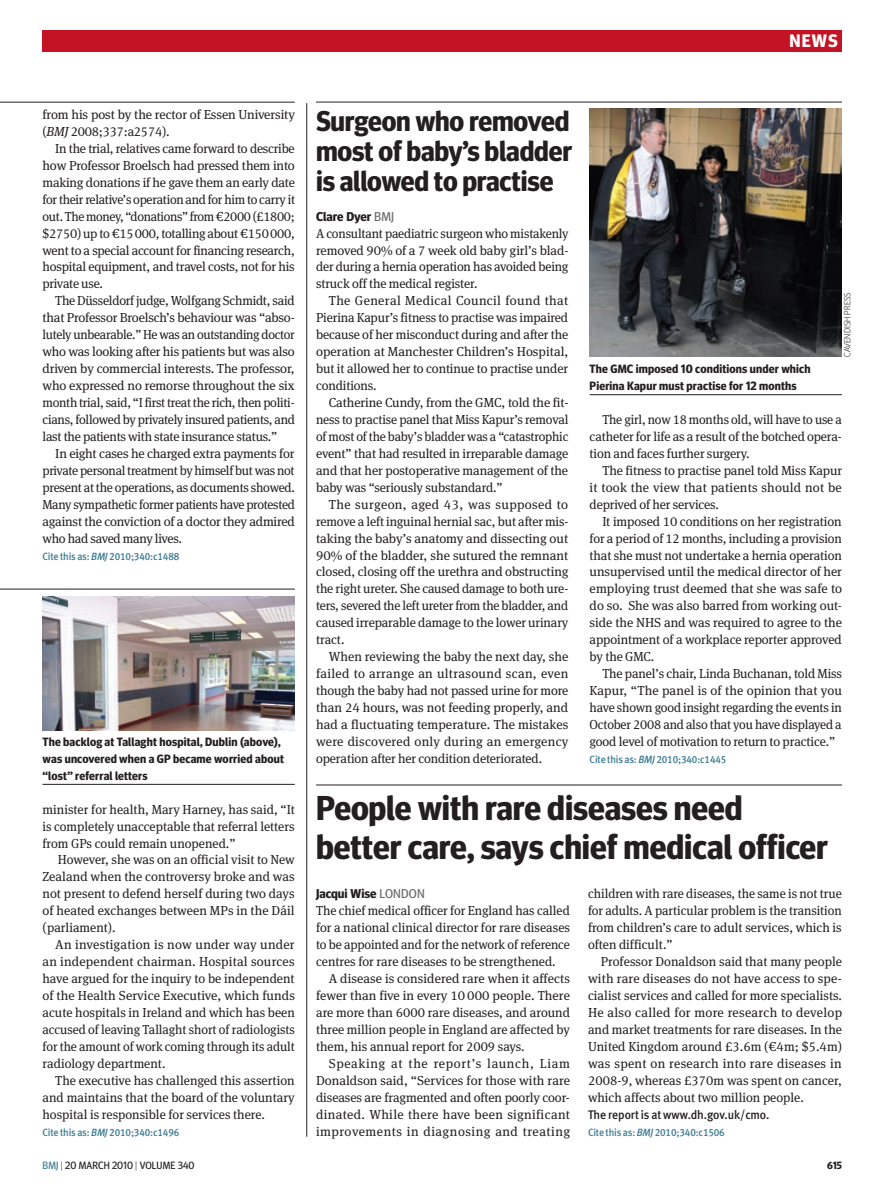
<style>
.page{position:relative;width:893px;height:1191px;background:#fff}
.page>*{position:absolute;margin:0;border:0;box-sizing:border-box;transform-origin:0 0}
.news_head_23bold{font:700 34.5px/39px "Meta Headline OT";color:#231f20}
.news_head_19bold{font:700 28.5px/30px "Meta Headline OT";letter-spacing:-.005em;color:#231f20;text-align:justify}
.t1{font:700 18px "Meta Headline OT";color:#fff}
.news_body_3colm_ind{font:13.05px/17px "Meta Serif Pro";letter-spacing:-.01em;color:#231f20;text-align:justify}
.news_body_3colm{font:13.05px/17px "Meta Serif Pro";letter-spacing:-.01em;color:#231f20;text-align:justify}
.news_body_3colm_ind-2{font:13.05px/17px "Meta Serif Pro";letter-spacing:-.01em;color:#231f20;text-align:justify;scale:.96 1}
.news_byline_author{font:700 12.75px "Meta Headline OT";color:#231f20}
.news_further_info{font:12.45px "Meta Medium LF";letter-spacing:-.005em;color:#231f20;scale:.95 1}
.picture_caption{font:700 12px/17px "Meta Headline OT";letter-spacing:.015em;color:#231f20}
.citation{font:10.5px "Meta Medium LF";letter-spacing:-.015em;color:#3c7b93;scale:.95 1}
.t2{font:10.5px "Meta Headline OT";letter-spacing:.01em;color:#231f20}
.t3{font:700 10.5px "Meta Headline OT";color:#231f20}
.t4{font:300 9px "Meta Headline OT";letter-spacing:.015em;color:#231f20}
.s1{font-style:italic}
.s2{font-weight:400;color:#6c6d70}
.s3{color:#3c7b93}
.s4{font-weight:300}
</style>
<div class="page">
<hr style="left:0;top:102px;width:295px;height:1px;background:#231f20">
<div style="left:43px;top:30px;width:799px;height:21px;background:#c41324"></div>
<hr style="left:306px;top:103px;width:1px;height:1033px;background:#231f20">
<hr style="left:0;top:589px;width:295px;height:1px;background:#231f20">
<hr style="left:316px;top:784px;width:526px;height:1px;background:#231f20">
<img style="left:43px;top:596px;width:252px;height:134px">
<img style="left:590px;top:108px;width:252px;height:248px">
<hr style="left:316px;top:102px;width:526px;height:1px;background:#231f20">
<hr style="left:590px;top:394px;width:252px;height:1px;background:#231f20">
<hr style="left:43px;top:784px;width:252px;height:1px;background:#231f20">
<p class="t1" style="left:789px;top:30px;width:50px">NEWS</p>
<p class="news_body_3colm_ind" style="left:43px;top:105px;width:254px">from his post by the rector of Essen University (<span class="s1">BMJ</span> 2008;337:a2574).</p>
<p class="news_body_3colm_ind" style="left:43px;top:139px;width:254px;text-indent:13px">In the trial, relatives came forward to describe how Professor Broelsch had pressed them into making donations if he gave them an early date for their relative’s operation and for him to carry it out. The money, “donations” from €2000 (£1800; $2750) up to €15000, totalling about €150000, went to a special account for financing research, hospital equipment, and travel costs, not for his private use.</p>
<p class="news_body_3colm_ind" style="left:43px;top:292px;width:254px;text-indent:13px">The Düsseldorf judge, Wolfgang Schmidt, said that Professor Broelsch’s behaviour was “abso&shy;lutely unbearable.” He was an outstanding doctor who was looking after his patients but was also driven by commercial interests. The professor, who expressed no remorse throughout the six month trial, said, “I first treat the rich, then politi&shy;cians, followed by privately insured patients, and last the patients with state insurance status.”</p>
<p class="news_body_3colm_ind" style="left:43px;top:444px;width:254px;text-indent:13px">In eight cases he charged extra payments for private personal treatment by himself but was not present at the operations, as documents showed.<br>Many sympathetic former patients have protested against the conviction of a doctor they admired who had saved many lives.</p>
<p class="citation" style="left:43px;top:550px;width:146px">Cite this as: <span class="s1">BMJ</span> 2010;340:c1488</p>
<p class="picture_caption" style="left:43px;top:733px;width:243px">The backlog at Tallaght hospital, Dublin (above), was uncovered when a GP became worried about “lost” referral letters</p>
<p class="news_body_3colm_ind" style="left:43px;top:800px;width:254px">minister for health, Mary Harney, has said, “It is completely unacceptable that referral letters from GPs could remain unopened.”</p>
<p class="news_body_3colm_ind" style="left:43px;top:850px;width:254px;text-indent:15px">However, she was on an official visit to New Zealand when the controversy broke and was not present to defend herself during two days of heated exchanges between MPs in the Dáil (parliament).</p>
<p class="news_body_3colm_ind" style="left:43px;top:935px;width:254px;text-indent:13px">An investigation is now under way under an independent chairman. Hospital sources have argued for the inquiry to be independent of the Health Service Executive, which funds acute hospitals in Ireland and which has been accused of leaving Tallaght short of radiologists for the amount of work coming through its adult radiology department.</p>
<p class="news_body_3colm_ind" style="left:43px;top:1071px;width:254px;text-indent:13px">The executive has challenged this assertion and maintains that the board of the voluntary hospital is responsible for services there.</p>
<p class="citation" style="left:43px;top:1125px;width:146px">Cite this as: <span class="s1">BMJ</span> 2010;340:c1496</p>
<p class="news_head_19bold" style="left:316px;top:105px;width:258px">Surgeon who removed most of baby’s bladder is allowed to practise</p>
<p class="news_byline_author" style="left:316px;top:208px;width:80px">Clare Dyer <span class="s2">BMJ</span></p>
<p class="news_body_3colm" style="left:316px;top:224px;width:254px">A consultant paediatric surgeon who mistakenly removed 90% of a 7 week old baby girl’s blad&shy;der during a hernia operation has avoided being struck off the medical register.</p>
<p class="news_body_3colm_ind" style="left:316px;top:292px;width:254px;text-indent:13px">The General Medical Council found that Pierina Kapur’s fitness to practise was impaired because of her misconduct during and after the operation at Manchester Children’s Hospital, but it allowed her to continue to practise under conditions.</p>
<p class="news_body_3colm_ind" style="left:316px;top:393px;width:254px;text-indent:13px">Catherine Cundy, from the GMC, told the fit&shy;ness to practise panel that Miss Kapur’s removal of most of the baby’s bladder was a “catastrophic event” that had resulted in irreparable damage and that her postoperative management of the baby was “seriously substandard.”</p>
<p class="news_body_3colm_ind" style="left:316px;top:495px;width:254px;text-indent:13px">The surgeon, aged 43, was supposed to remove a left inguinal hernial sac, but after mis&shy;taking the baby’s anatomy and dissecting out 90% of the bladder, she sutured the remnant closed, closing off the urethra and obstructing the right ureter. She caused damage to both ure&shy;ters, severed the left ureter from the bladder, and caused irreparable damage to the lower urinary tract.</p>
<p class="news_body_3colm_ind" style="left:316px;top:647px;width:254px;text-indent:13px">When reviewing the baby the next day, she failed to arrange an ultrasound scan, even though the baby had not passed urine for more than 24 hours, was not feeding properly, and had a fluctuating temperature. The mistakes were discovered only during an emergency operation after her condition deteriorated.</p>
<p class="picture_caption" style="left:590px;top:360px;width:222px">The GMC imposed 10 conditions under which<br>Pierina Kapur must practise for 12 months</p>
<p class="t4" style="left:842px;top:357px;width:67px;rotate:-90deg">Cavendish Press</p>
<p class="news_body_3colm_ind-2" style="left:590px;top:410px;width:264px;text-indent:13px">The girl, now 18 months old, will have to use a catheter for life as a result of the botched opera&shy;tion and faces further surgery.</p>
<p class="news_body_3colm_ind" style="left:590px;top:461px;width:254px;text-indent:13px">The fitness to practise panel told Miss Kapur it took the view that patients should not be deprived of her services.</p>
<p class="news_body_3colm_ind" style="left:590px;top:512px;width:254px;text-indent:13px">It imposed 10 conditions on her registration for a period of 12 months, including a provision that she must not undertake a hernia operation unsupervised until the medical director of her employing trust deemed that she was safe to do so. She was also barred from working out&shy;side the NHS and was required to agree to the appointment of a workplace reporter approved by the GMC.</p>
<p class="news_body_3colm_ind" style="left:590px;top:664px;width:254px;text-indent:13px">The panel’s chair, Linda Buchanan, told Miss Kapur, “The panel is of the opinion that you have shown good insight regarding the events in October 2008 and also that you have displayed a good level of motivation to return to practice.”</p>
<p class="citation" style="left:590px;top:753px;width:146px">Cite this as: <span class="s1">BMJ</span> 2010;340:c1445</p>
<p class="news_head_23bold" style="left:316px;top:787px;width:513px">People with rare diseases need better care, says chief medical officer</p>
<p class="news_byline_author" style="left:316px;top:886px;width:110px">Jacqui Wise <span class="s2">LONDON</span></p>
<p class="news_body_3colm" style="left:316px;top:901px;width:255px">The chief medical officer for England has called for a national clinical director for rare diseases to be appointed and for the network of reference centres for rare diseases to be strengthened.</p>
<p class="news_body_3colm_ind" style="left:316px;top:969px;width:255px;text-indent:13px">A disease is considered rare when it affects fewer than five in every 10 000 people. There are more than 6000 rare diseases, and around three million people in England are affected by them, his annual report for 2009 says.</p>
<p class="news_body_3colm_ind" style="left:316px;top:1054px;width:256px;text-indent:13px">Speaking at the report’s launch, Liam Donaldson said, “Services for those with rare diseases are fragmented and often poorly coor&shy;dinated. While there have been significant improvements in diagnosing and treating</p>
<p class="news_body_3colm_ind" style="left:588px;top:884px;width:255px">children with rare diseases, the same is not true for adults. A particular problem is the transition from children’s care to adult services, which is often difficult.”</p>
<p class="news_body_3colm_ind" style="left:588px;top:952px;width:256px;text-indent:13px">Professor Donaldson said that many people with rare diseases do not have access to spe&shy;cialist services and called for more specialists.<br>He also called for more research to develop and market treatments for rare diseases. In the United Kingdom around £3.6m (€4m; $5.4m) was spent on research into rare diseases in 2008-9, whereas £370m was spent on cancer, which affects about two million people.</p>
<p class="news_further_info" style="left:588px;top:1107px;width:192px">The report is at www.dh.gov.uk/cmo.</p>
<p class="citation" style="left:588px;top:1125px;width:146px">Cite this as: <span class="s1">BMJ</span> 2010;340:c1506</p>
<p class="t2" style="left:43px;top:1159px;width:153px"><span class="s3">BMJ</span> <span class="s4">|</span> 20 MARCH 2010 <span class="s4">|</span> VOLUME 340</p>
<p class="t3" style="left:827px;top:1159px;width:16px">615</p>
</div>
